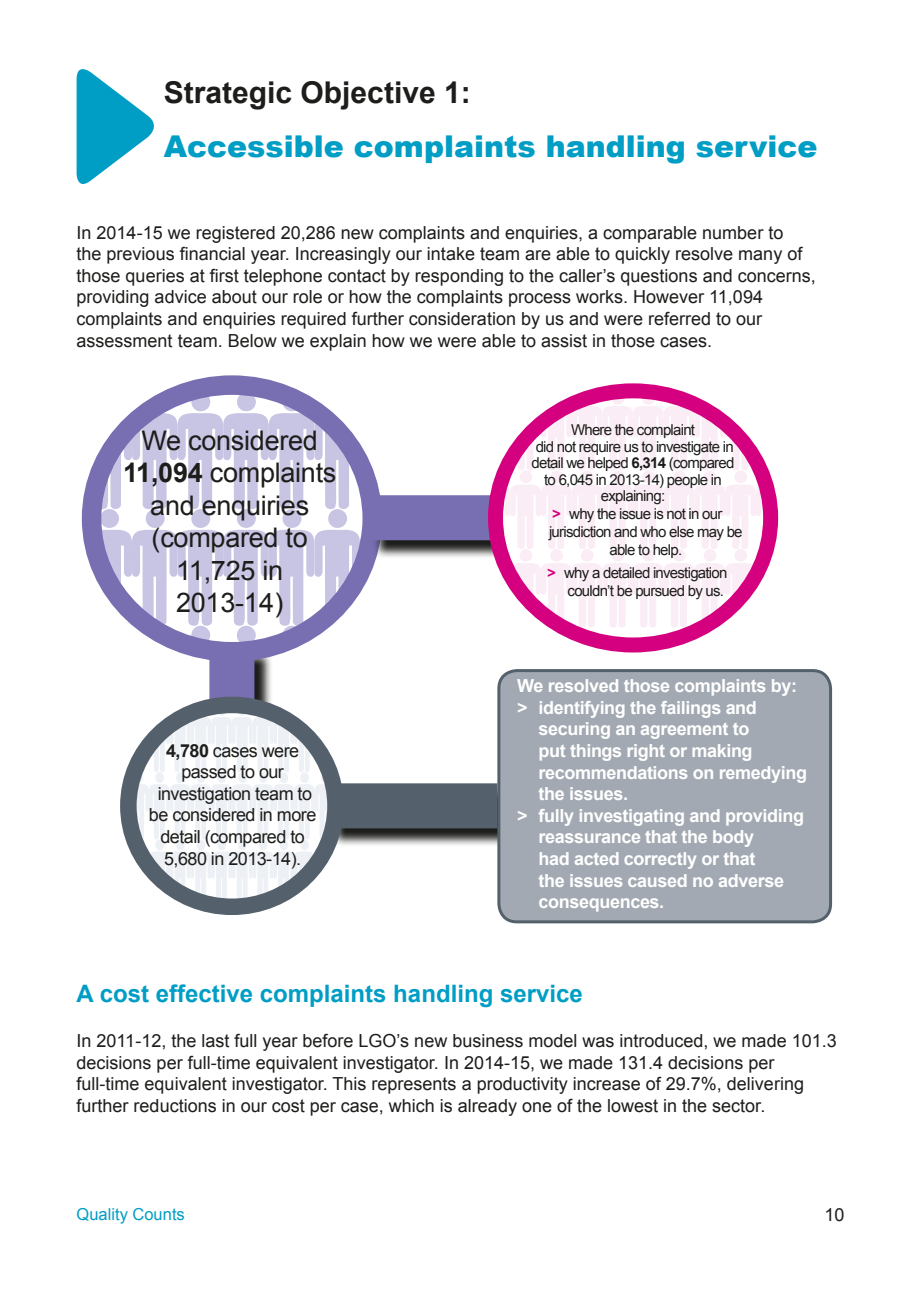
<style>
.page{position:relative;width:919px;height:1289px;background:#fff}
.page>*{position:absolute;margin:0;border:0;box-sizing:border-box;transform-origin:0 0}
.t1{font:900 30px "Arial";color:#009dc5}
.t2{font:700 30px "Arial";color:#1d1d1b}
.t3{font:27px/32.4px "Arial";letter-spacing:-.01em;color:#1d1d1b}
.t4{font:700 24px "Arial";color:#009dc5}
.t5{font:18px/21.6px "Arial";color:#1d1d1b}
.t6{font:700 18px/21.6px "Arial";letter-spacing:-.02em;color:#fff}
.t7{font:18px "Arial";letter-spacing:-.03em;color:#1d1d1b}
.t8{font:16.5px "Arial";color:#009dc5}
.t9{font:15px/16.5px "Arial";letter-spacing:-.05em;color:#1d1d1b;text-align:center}
.s1{font-weight:700}
.s2{font-weight:700;color:#d4007f}
</style>
<div class="page">
<svg style="left:336px;top:828px;width:161px;height:18px;background:#757675"></svg>
<div style="left:327px;top:783px;width:170px;height:45px;background:#54616c"></div>
<svg style="left:254px;top:656px;width:19px;height:47px"></svg>
<div style="left:209px;top:648px;width:45px;height:80px;background:#776fb1"></div>
<svg style="left:77px;top:69px;width:77px;height:115px"></svg>
<svg style="left:92px;top:395px;width:280px;height:256px"></svg>
<div style="left:82px;top:375px;width:300px;height:286px;border:20px solid #776fb1;border-radius:50%"></div>
<svg style="left:372px;top:540px;width:123px;height:19px;background:#7f7e81"></svg>
<div style="left:370px;top:495px;width:127px;height:45px;background:#776fb1"></div>
<svg style="left:495px;top:395px;width:275px;height:232px"></svg>
<div style="left:488px;top:383px;width:290px;height:269px;border:15px solid #d4007f;border-radius:50%"></div>
<div style="left:499px;top:670px;width:331px;height:251px;background:#a2a9b2;border-radius:18px"></div>
<div style="left:497px;top:669px;width:335px;height:254px;border:3px solid #54616c;border-radius:18px"></div>
<svg style="left:128px;top:713px;width:206px;height:193px"></svg>
<div style="left:120px;top:696px;width:224px;height:219px;border:16px solid #54616c;border-radius:50%"></div>
<p class="t2" style="left:164px;top:73px;width:308px">Strategic Objective 1:</p>
<p class="t1" style="left:164px;top:124px;width:655px">Accessible complaints handling service</p>
<p class="t5" style="left:77px;top:222px;width:740px">In 2014-15 we registered 20,286 new complaints and enquiries, a comparable number to<br>the previous financial year. Increasingly our intake team are able to quickly resolve many of those queries at first telephone contact by responding to the caller’s questions and concerns, providing advice about our role or how the complaints process works. However 11,094 complaints and enquiries required further consideration by us and were referred to our assessment team. Below we explain how we were able to assist in those cases.</p>
<p class="t3" style="left:141px;top:424px;width:178px">We considered</p>
<p class="t3" style="left:123px;top:457px;width:215px"><span class="s1">11,094</span> complaints</p>
<p class="t3" style="left:150px;top:489px;width:160px">and enquiries (compared to</p>
<p class="t3" style="left:176px;top:554px;width:108px">11,725 in</p>
<p class="t3" style="left:176px;top:586px;width:109px">2013-14)</p>
<p class="t7" style="left:166px;top:738px;width:134px"><span class="s1">4,780</span> cases were</p>
<p class="t7" style="left:181px;top:760px;width:104px">passed to our</p>
<p class="t7" style="left:158px;top:781px;width:156px">investigation team to</p>
<p class="t7" style="left:149px;top:803px;width:169px">be considered in more</p>
<p class="t7" style="left:160px;top:824px;width:146px">detail (compared to</p>
<p class="t7" style="left:164px;top:846px;width:138px">5,680 in 2013-14).</p>
<p class="t9" style="left:571px;top:422px;width:126px">Where the complaint</p>
<p class="t9" style="left:531px;top:438px;width:204px">did not require us to investigate in detail we helped <span class="s1">6,314</span> (compared to 6,045 in 2013-14) people in explaining:</p>
<p class="t9" style="left:552px;top:506px;width:172px"><span class="s2">&gt;</span> why the issue is not in our</p>
<p class="t9" style="left:549px;top:524px;width:195px">jurisdiction and who else may be</p>
<p class="t9" style="left:609px;top:542px;width:74px">able to help.</p>
<p class="t9" style="left:547px;top:563px;width:182px;line-height:18px;text-align:right"><span class="s2">&gt;</span> why a detailed investigation couldn’t be pursued by us.</p>
<p class="t6" style="left:517px;top:675px;width:281px">We resolved those complaints by:</p>
<p class="t6" style="left:538px;top:697px;width:270px;text-indent:-21px">&gt; identifying the failings and securing an agreement to<br>put things right or making recommendations on remedying the issues.</p>
<p class="t6" style="left:538px;top:805px;width:267px;text-indent:-21px">&gt; fully investigating and providing reassurance that the body<br>had acted correctly or that<br>the issues caused no adverse consequences.</p>
<p class="t4" style="left:77px;top:978px;width:507px">A cost effective complaints handling service</p>
<p class="t5" style="left:77px;top:1029px;width:761px">In 2011-12, the last full year before LGO’s new business model was introduced, we made 101.3 decisions per full-time equivalent investigator. In 2014-15, we made 131.4 decisions per full-time equivalent investigator. This represents a productivity increase of 29.7%, delivering further reductions in our cost per case, which is already one of the lowest in the sector.</p>
<p class="t8" style="left:77px;top:1203px;width:110px">Quality Counts</p>
<p class="t5" style="left:824px;top:1204px;width:22px">10</p>
</div>
